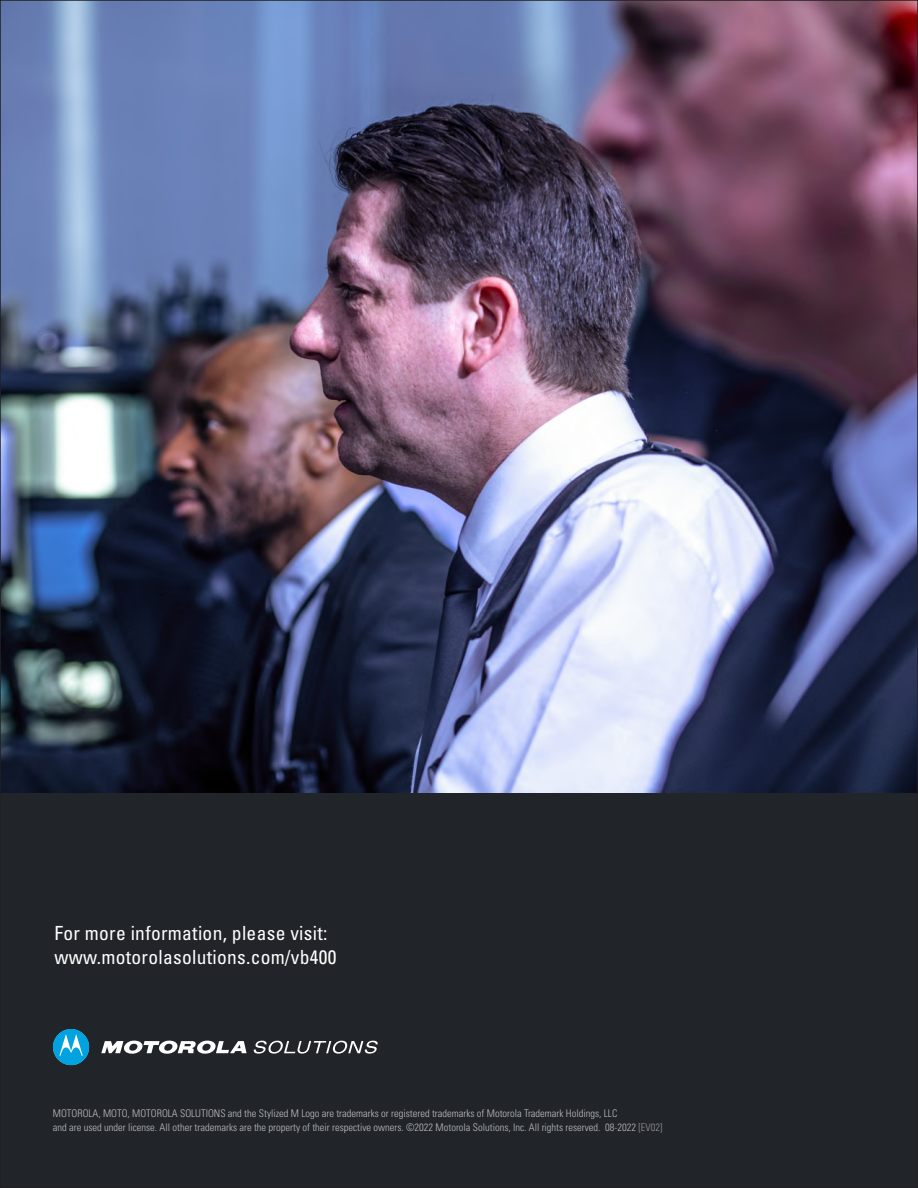
<style>
.page{position:relative;width:918px;height:1188px;background:#212429}
.page>*{position:absolute;margin:0;border:0;box-sizing:border-box;transform-origin:0 0}
.t1{font:condensed 19.5px/23.2px "Univers";letter-spacing:.015em;color:#fff}
.t2{font:300 condensed 12.75px "Univers LT Std";letter-spacing:.01em;color:#fff}
.t3{font:300 condensed 10.5px/13.5px "Univers LT Std";color:#bcbdbf}
.s1{color:#969698}
.s2{font-weight:700}
</style>
<div class="page">
<svg style="left:53px;top:1029px;width:36px;height:36px"></svg>
<svg style="left:101px;top:1041px;width:146px;height:13px"></svg>
<svg style="left:254px;top:1041px;width:124px;height:13px"></svg>
<img style="left:3px;top:3px;width:912px;height:789px">
<h1 class="t1" style="left:54px;top:922px;width:284px">For more information, please visit: www.motorolasolutions.com/vb400</h1>
<p class="t3" style="left:53px;top:1107px;width:611px">MOTOROLA, MOTO, MOTOROLA SOLUTIONS and the Stylized M Logo are trademarks or registered trademarks of Motorola Trademark Holdings, LLC<br>and are used under license. All other trademarks are the property of their respective owners. ©2022 Motorola Solutions, Inc. All rights reserved. 08-2022 <span class="s1">[EV02]</span></p>
<p class="t2" style="left:53px;top:1121px;width:215px"><span class="s2">BROCHURE</span> M500 IN-CAR VIDEO SYSTEM</p>
</div>
